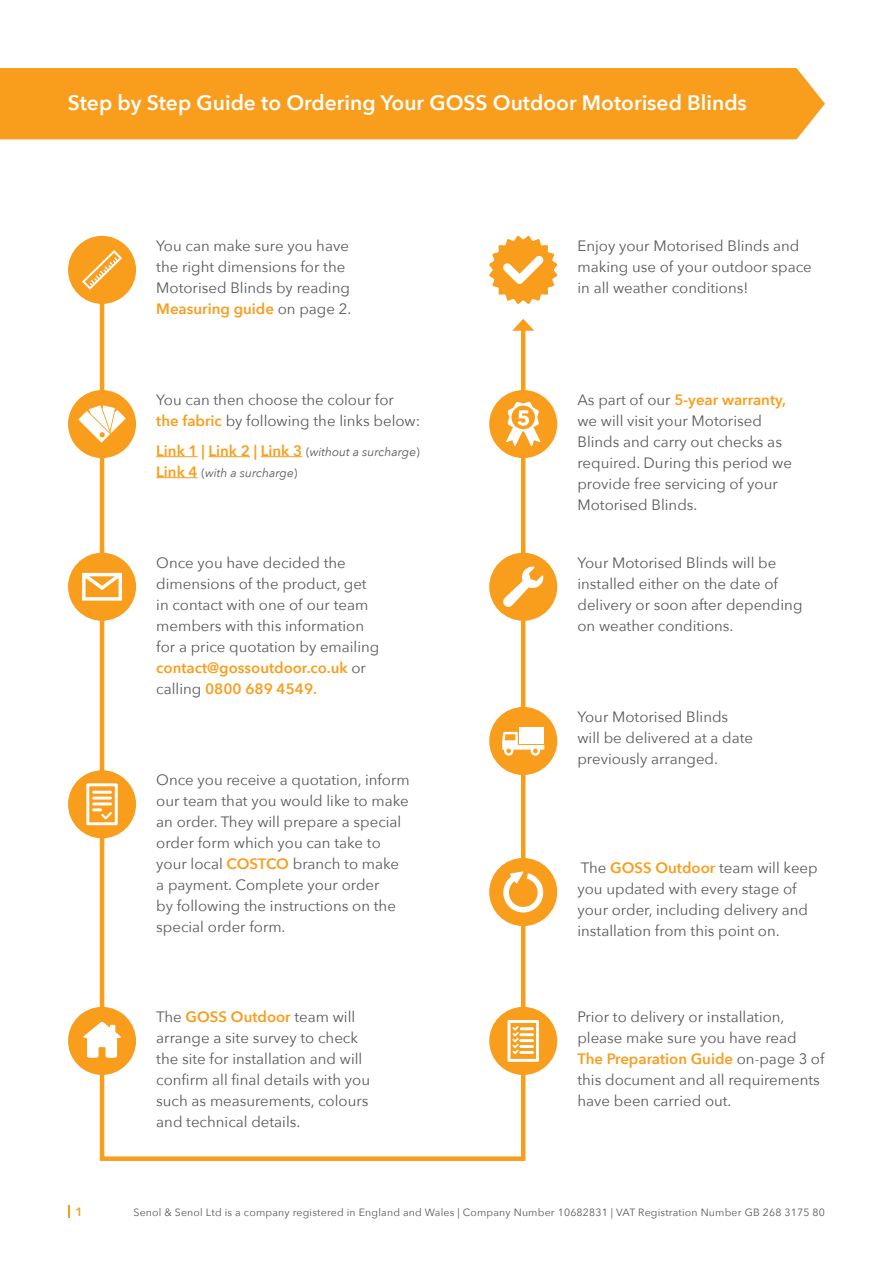
<style>
.page{position:relative;width:893px;height:1263px;background:#fff}
.page>*{position:absolute;margin:0;border:0;box-sizing:border-box;transform-origin:0 0}
.t1{font:600 21px "Avenir Next";color:#fff}
.t2{font:15px/21px "Avenir Next";color:#58595b}
.t3{font:600 15px "Avenir Next";color:#f99d1c}
.t4{font:italic 12px "Avenir Next";color:#58595b}
.t5{font:600 12px "Avenir Next";color:#f99d1c}
.t6{font:10.5px "Avenir Next";letter-spacing:.02em;color:#58595b}
.s1{font-weight:600;color:#f99d1c}
.s2{font-weight:400;font-size:12px;color:#58595b}
.s3{font-weight:400;font-style:italic;font-size:12px;color:#58595b}
.s4{font-weight:600;font-style:normal;font-size:15px;color:#f99d1c}
.s5{font-style:normal}
</style>
<div class="page">
<svg style="left:69px;top:1205px;width:1px;height:13px"></svg>
<div style="left:0;top:68px;width:825px;height:71px;background:#f99d1c"></div>
<svg style="left:98px;top:270px;width:429px;height:891px"></svg>
<svg style="left:512px;top:319px;width:22px;height:12px"></svg>
<div style="left:68px;top:236px;width:68px;height:68px;background:#f99d1c;border-radius:50%"></div>
<svg style="left:82px;top:250px;width:40px;height:40px"></svg>
<svg style="left:489px;top:236px;width:68px;height:68px"></svg>
<div style="left:489px;top:390px;width:68px;height:68px;background:#f99d1c;border-radius:50%"></div>
<svg style="left:506px;top:402px;width:34px;height:44px"></svg>
<div style="left:68px;top:553px;width:68px;height:68px;background:#f99d1c;border-radius:50%"></div>
<svg style="left:82px;top:573px;width:40px;height:28px"></svg>
<div style="left:489px;top:1007px;width:68px;height:68px;background:#f99d1c;border-radius:50%"></div>
<svg style="left:508px;top:1020px;width:31px;height:42px"></svg>
<div style="left:489px;top:858px;width:68px;height:68px;background:#f99d1c;border-radius:50%"></div>
<svg style="left:503px;top:871px;width:40px;height:41px"></svg>
<div style="left:68px;top:770px;width:68px;height:68px;background:#f99d1c;border-radius:50%"></div>
<svg style="left:86px;top:783px;width:32px;height:42px"></svg>
<div style="left:489px;top:553px;width:68px;height:68px;background:#f99d1c;border-radius:50%"></div>
<svg style="left:503px;top:566px;width:41px;height:41px"></svg>
<div style="left:68px;top:1007px;width:68px;height:68px;background:#f99d1c;border-radius:50%"></div>
<svg style="left:83px;top:1022px;width:38px;height:36px"></svg>
<div style="left:489px;top:707px;width:68px;height:68px;background:#f99d1c;border-radius:50%"></div>
<div style="left:520px;top:727px;width:24px;height:16px;background:#fff"></div>
<svg style="left:502px;top:732px;width:42px;height:24px"></svg>
<hr style="left:156px;top:456px;width:42px;height:1px;background:#f99d1c">
<hr style="left:209px;top:456px;width:41px;height:1px;background:#f99d1c">
<hr style="left:261px;top:456px;width:41px;height:1px;background:#f99d1c">
<hr style="left:156px;top:477px;width:42px;height:1px;background:#f99d1c">
<div style="left:68px;top:390px;width:68px;height:68px;background:#f99d1c;border-radius:50%"></div>
<svg style="left:78px;top:405px;width:48px;height:38px"></svg>
<h1 class="t1" style="left:68px;top:85px;width:681px">Step by Step Guide to Ordering Your GOSS Outdoor Motorised Blinds</h1>
<p class="t2" style="left:156px;top:234px;width:197px">You can make sure you have the right dimensions for the<br>Motorised Blinds by reading<br><span class="s1">Measuring guide</span> on page 2.</p>
<p class="t2" style="left:577px;top:235px;width:236px">Enjoy your Motorised Blinds and making use of your outdoor space in all weather conditions!</p>
<p class="t2" style="left:156px;top:389px;width:266px">You can then choose the colour for<br><span class="s1">the fabric</span> by following the links below:</p>
<p class="t3" style="left:156px;top:437px;width:265px">Link 1 | Link 2 | Link 3 <span class="s2">(</span><span class="s3">without a surcharge</span><span class="s2">)</span></p>
<p class="t4" style="left:156px;top:462px;width:143px"><span class="s4">Link 4</span> <span class="s5">(</span>with a surcharge<span class="s5">)</span></p>
<p class="t2" style="left:156px;top:551px;width:225px">Once you have decided the dimensions of the product, get in contact with one of our team members with this information for a price quotation by emailing <span class="s1">contact@gossoutdoor.co.uk</span> or calling <span class="s1">0800 689 4549.</span></p>
<p class="t2" style="left:156px;top:769px;width:255px">Once you receive a quotation, inform our team that you would like to make an order. They will prepare a special order form which you can take to your local <span class="s1">COSTCO</span> branch to make a payment. Complete your order<br>by following the instructions on the special order form.</p>
<p class="t2" style="left:156px;top:1005px;width:215px">The <span class="s1">GOSS Outdoor</span> team will arrange a site survey to check the site for installation and will confirm all final details with you such as measurements, colours and technical details.</p>
<p class="t2" style="left:577px;top:389px;width:216px">As part of our <span class="s1">5-year warranty, </span>we will visit your Motorised<br>Blinds and carry out checks as required. During this period we provide free servicing of your<br>Motorised Blinds.</p>
<p class="t2" style="left:577px;top:551px;width:226px">Your Motorised Blinds will be installed either on the date of delivery or soon after depending on weather conditions.</p>
<p class="t2" style="left:577px;top:706px;width:177px">Your Motorised Blinds will be delivered at a date previously arranged.</p>
<p class="t2" style="left:577px;top:857px;width:242px">The <span class="s1">GOSS Outdoor</span> team will keep you updated with every stage of your order, including delivery and installation from this point on.</p>
<p class="t2" style="left:577px;top:1005px;width:249px">Prior to delivery or installation, please make sure you have read<br><span class="s1">The Preparation Guide</span> on-page 3 of this document and all requirements have been carried out.</p>
<p class="t5" style="left:75px;top:1201px;width:9px">1</p>
<p class="t6" style="left:134px;top:1203px;width:693px">Senol &amp; Senol Ltd is a company registered in England and Wales | Company Number 10682831 | VAT Registration Number GB 268 3175 80</p>
</div>
